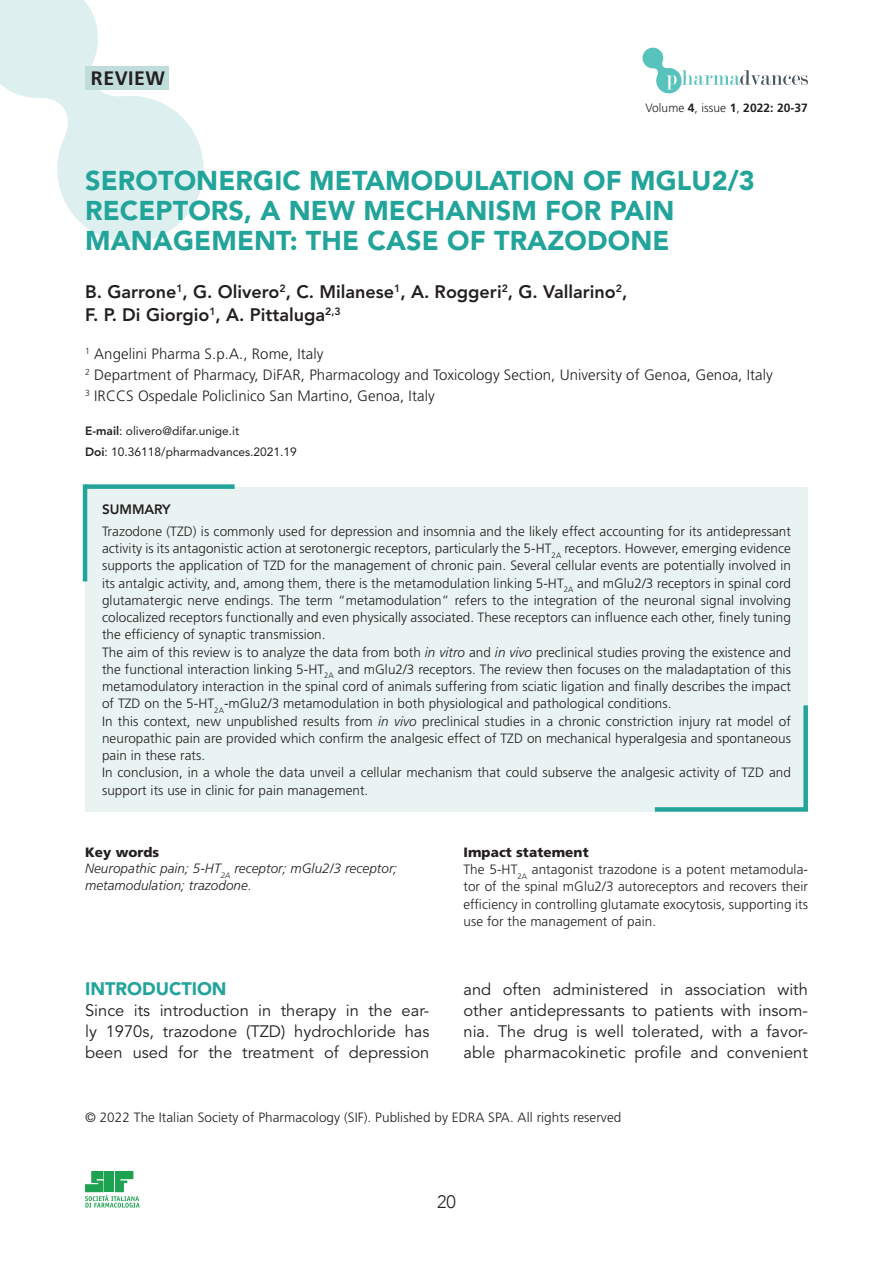
<style>
.page{position:relative;width:893px;height:1263px;background:#fff}
.page>*{position:absolute;margin:0;border:0;box-sizing:border-box;transform-origin:0 0}
.t1{font:900 27px/30px "Avenir LT Std";letter-spacing:.005em;color:#23a49b}
.t2{font:700 19.5px "Frutiger LT Std";letter-spacing:.025em;color:#231f20}
.t3{font:800 18px/22.5px "Avenir LT Std";color:#231f20}
.t4{font:900 18px "Avenir LT Std";color:#23a49b}
.t5{font:300 18px "Avenir";color:#231f20}
.t6{font:16.5px/21.1px "Avenir LT Std";color:#231f20;text-align:justify}
.t7{font:300 15px/21.1px "Frutiger LT Std";letter-spacing:.005em;color:#231f20}
.t8{font:300 13.5px/17.2px "Frutiger LT Std";letter-spacing:.005em;color:#231f20}
.t9{font:italic 300 13.5px/16.5px "Frutiger LT Std";letter-spacing:.005em;color:#231f20}
.t10{font:800 13.5px "Avenir LT Std";color:#231f20}
.t11{font:12px/20.7px "Avenir LT Std";color:#231f20}
.t12{font:300 12px "Frutiger LT Std";letter-spacing:.005em;color:#231f20}
.s1{font-weight:700}
.s2{font-weight:800}
.s3{font-style:italic}
.s4{font-weight:900;font-style:normal}
.s5{font-weight:900}
</style>
<div class="page">
<svg style="left:0;top:0;width:204px;height:242px;fill:#ddf0ef"></svg>
<svg style="left:85px;top:1171px;width:55px;height:37px"></svg>
<svg style="left:642px;top:48px;width:166px;height:45px"></svg>
<div style="left:85px;top:66px;width:84px;height:24px;background:#c1dddb"></div>
<div style="left:85px;top:487px;width:723px;height:325px;background:#e9f3f2"></div>
<hr style="left:83px;top:484px;width:4px;height:97px;background:#23a49b">
<div style="left:85px;top:484px;width:150px;height:5px;background:#23a49b"></div>
<svg style="left:654px;top:705px;width:154px;height:107px"></svg>
<h2 class="t2" style="left:91px;top:67px;width:75px">REVIEW</h2>
<p class="t12" style="left:645px;top:101px;width:164px">Volume <span class="s1">4</span>, issue <span class="s1">1</span>, <span class="s1">2022: 20-37</span></p>
<h1 class="t1" style="left:85px;top:166px;width:671px">SEROTONERGIC METAMODULATION OF MGLU2/3<br>RECEPTORS, A NEW MECHANISM FOR PAIN<br>MANAGEMENT: THE CASE OF TRAZODONE</h1>
<h3 class="t3" style="left:85px;top:281px;width:544px">B. Garrone<sup>1</sup>, G. Olivero<sup>2</sup>, C. Milanese<sup>1</sup>, A. Roggeri<sup>2</sup>, G. Vallarino<sup>2</sup>,<br>F. P. Di Giorgio<sup>1</sup>, A. Pittaluga<sup>2,3</sup></h3>
<p class="t7" style="left:85px;top:343px;width:689px"><sup>1</sup> Angelini Pharma S.p.A., Rome, Italy<br><sup>2</sup> Department of Pharmacy, DiFAR, Pharmacology and Toxicology Section, University of Genoa, Genoa, Italy<br><sup>3</sup> IRCCS Ospedale Policlinico San Martino, Genoa, Italy</p>
<p class="t11" style="left:85px;top:420px;width:213px"><span class="s2">E-mail</span>: olivero@difar.unige.it<br><span class="s2">Doi</span>: 10.36118/pharmadvances.2021.19</p>
<p class="t10" style="left:102px;top:502px;width:70px">SUMMARY</p>
<p class="t8" style="left:102px;top:523px;width:690px">Trazodone (TZD) is commonly used for depression and insomnia and the likely effect accounting for its antidepressant activity is its antagonistic action at serotonergic receptors, particularly the 5-HT<sub>2A</sub> receptors. However, emerging evidence supports the application of TZD for the management of chronic pain. Several cellular events are potentially involved in its antalgic activity, and, among them, there is the metamodulation linking 5-HT<sub>2A</sub> and mGlu2/3 receptors in spinal cord glutamatergic nerve endings. The term “metamodulation” refers to the integration of the neuronal signal involving colocalized receptors functionally and even physically associated. These receptors can influence each other, finely tuning the efficiency of synaptic transmission.<br>The aim of this review is to analyze the data from both <span class="s3">in vitro</span> and <span class="s3">in vivo</span> preclinical studies proving the existence and the functional interaction linking 5-HT<sub>2A</sub> and mGlu2/3 receptors. The review then focuses on the maladaptation of this metamodulatory interaction in the spinal cord of animals suffering from sciatic ligation and finally describes the impact of TZD on the 5-HT<sub>2A</sub>-mGlu2/3 metamodulation in both physiological and pathological conditions.<br>In this context, new unpublished results from <span class="s3">in vivo</span> preclinical studies in a chronic constriction injury rat model of neuropathic pain are provided which confirm the analgesic effect of TZD on mechanical hyperalgesia and spontaneous pain in these rats.<br>In conclusion, in a whole the data unveil a cellular mechanism that could subserve the analgesic activity of TZD and support its use in clinic for pain management.</p>
<p class="t9" style="left:85px;top:844px;width:314px"><span class="s4">Key words<br></span>Neuropathic pain; 5-HT<sub>2A</sub> receptor; mGlu2/3 receptor; metamodulation; trazodone.</p>
<h3 class="t4" style="left:85px;top:978px;width:143px">INTRODUCTION</h3>
<p class="t6" style="left:85px;top:1000px;width:346px">Since its introduction in therapy in the ear&shy;ly 1970s, trazodone (TZD) hydrochloride has been used for the treatment of depression</p>
<p class="t8" style="left:463px;top:844px;width:346px"><span class="s5">Impact statement<br></span>The 5-HT<sub>2A</sub> antagonist trazodone is a potent metamodula&shy;tor of the spinal mGlu2/3 autoreceptors and recovers their efficiency in controlling glutamate exocytosis, supporting its use for the management of pain.</p>
<p class="t6" style="left:463px;top:979px;width:346px">and often administered in association with other antidepressants to patients with insom&shy;nia. The drug is well tolerated, with a favor&shy;able pharmacokinetic profile and convenient</p>
<p class="t8" style="left:85px;top:1108px;width:538px">© 2022 The Italian Society of Pharmacology (SIF). Published by EDRA SPA. All rights reserved</p>
<h3 class="t5" style="left:437px;top:1191px;width:20px">20</h3>
</div>
